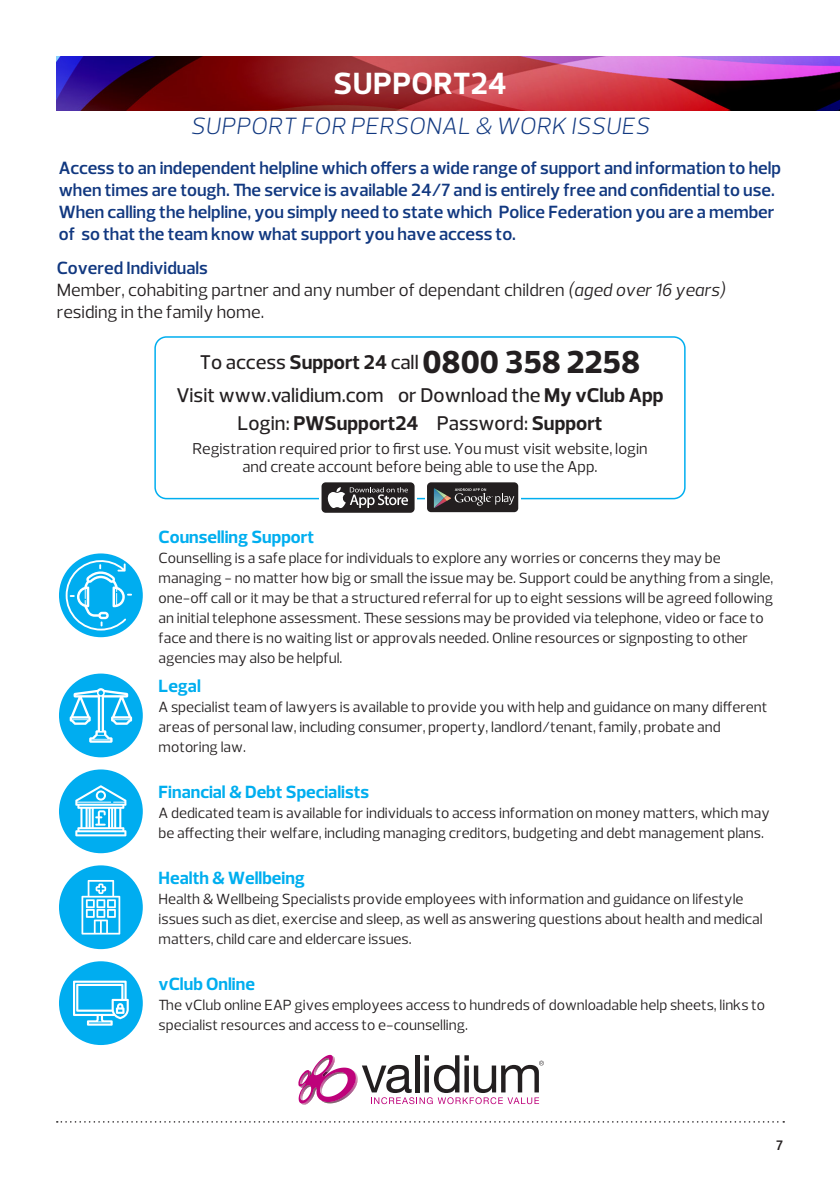
<style>
.page{position:relative;width:840px;height:1191px;background:#fff}
.page>*{position:absolute;margin:0;border:0;box-sizing:border-box;transform-origin:0 0}
.t1{font:700 31.2px "Prelo";letter-spacing:.015em;color:#fff}
.t2{font:italic 300 24px "Prelo";letter-spacing:.015em;color:#113880}
.t3{font:500 20.2px "Prelo";color:#231f20}
.t4{font:700 20.2px "Prelo";color:#231f20}
.t5{font:600 18px/22px "Prelo";color:#113880}
.t6{font:18px/22px "Prelo";color:#231f20}
.t7{font:700 18px "Prelo";color:#00aeef}
.t8{font:16px "Prelo";color:#231f20}
.t9{font:15px/20px "Prelo";color:#231f20}
.t10{font:600 14px "Prelo";color:#231f20}
.s1{font-style:italic}
.s2{font-weight:700}
.s3{font-weight:800;font-size:32.4px}
.s4{font-weight:500}
</style>
<div class="page">
<img style="left:57px;top:57px;width:782px;height:53px">
<svg style="left:57px;top:1121px;width:726px;height:1px"></svg>
<div style="left:154px;top:336px;width:531px;height:163px;border:2px solid #00aeef;border-radius:11px"></div>
<div style="left:59px;top:553px;width:84px;height:84px;background:#00adf0;border-radius:50%"></div>
<svg style="left:66px;top:556px;width:66px;height:74px"></svg>
<div style="left:59px;top:673px;width:84px;height:84px;background:#00adf0;border-radius:50%"></div>
<svg style="left:70px;top:688px;width:62px;height:54px"></svg>
<div style="left:59px;top:769px;width:84px;height:84px;background:#00adf0;border-radius:50%"></div>
<svg style="left:75px;top:785px;width:51px;height:51px"></svg>
<div style="left:59px;top:865px;width:84px;height:84px;background:#00adf0;border-radius:50%"></div>
<svg style="left:81px;top:880px;width:39px;height:54px"></svg>
<div style="left:59px;top:961px;width:84px;height:84px;background:#00adf0;border-radius:50%"></div>
<svg style="left:73px;top:980px;width:56px;height:45px"></svg>
<svg style="left:298px;top:1054px;width:57px;height:50px"></svg>
<svg style="left:362px;top:1055px;width:181px;height:49px"></svg>
<svg style="left:319px;top:494px;width:97px;height:5px"></svg>
<svg style="left:425px;top:494px;width:95px;height:5px"></svg>
<div style="left:321px;top:482px;width:93px;height:31px;background:#231f20;border-radius:4px"></div>
<svg style="left:327px;top:487px;width:81px;height:21px"></svg>
<div style="left:427px;top:482px;width:91px;height:30px;background:#231f20;border-radius:4px"></div>
<svg style="left:433px;top:488px;width:81px;height:20px"></svg>
<p class="t1" style="left:333px;top:64px;width:174px">SUPPORT24</p>
<p class="t2" style="left:190px;top:111px;width:460px">SUPPORT FOR PERSONAL &amp; WORK ISSUES</p>
<p class="t5" style="left:59px;top:157px;width:723px">Access to an independent helpline which offers a wide range of support and information to help when times are tough. The service is available 24/7 and is entirely free and confidential to use.<br>When calling the helpline, you simply need to state which Police Federation you are a member of so that the team know what support you have access to.</p>
<p class="t5" style="left:57px;top:257px;width:153px">Covered Individuals</p>
<p class="t6" style="left:57px;top:279px;width:669px">Member, cohabiting partner and any number of dependant children <span class="s1">(aged over 16 years) </span>residing in the family home.</p>
<p class="t3" style="left:200px;top:349px;width:441px">To access <span class="s2">Support 24</span> call <span class="s3">0800 358 2258</span></p>
<p class="t3" style="left:176px;top:382px;width:488px">Visit www.validium.com or Download the <span class="s2">My vClub App</span></p>
<p class="t4" style="left:237px;top:411px;width:366px"><span class="s4">Login:</span> PWSupport24 <span class="s4">Password:</span> Support</p>
<p class="t8" style="left:192px;top:438px;width:456px">Registration required prior to first use. You must visit website, login</p>
<p class="t8" style="left:242px;top:456px;width:356px">and create account before being able to use the App.</p>
<p class="t7" style="left:158px;top:526px;width:157px">Counselling Support</p>
<p class="t9" style="left:158px;top:548px;width:616px">Counselling is a safe place for individuals to explore any worries or concerns they may be managing - no matter how big or small the issue may be. Support could be anything from a single, one-off call or it may be that a structured referral for up to eight sessions will be agreed following an initial telephone assessment. These sessions may be provided via telephone, video or face to face and there is no waiting list or approvals needed. Online resources or signposting to other agencies may also be helpful.</p>
<p class="t7" style="left:158px;top:675px;width:44px">Legal</p>
<p class="t9" style="left:158px;top:697px;width:610px">A specialist team of lawyers is available to provide you with help and guidance on many different areas of personal law, including consumer, property, landlord/tenant, family, probate and motoring law.</p>
<p class="t7" style="left:158px;top:781px;width:212px">Financial &amp; Debt Specialists</p>
<p class="t9" style="left:158px;top:803px;width:612px">A dedicated team is available for individuals to access information on money matters, which may be affecting their welfare, including managing creditors, budgeting and debt management plans.</p>
<p class="t7" style="left:158px;top:867px;width:148px">Health &amp; Wellbeing</p>
<p class="t9" style="left:158px;top:889px;width:605px">Health &amp; Wellbeing Specialists provide employees with information and guidance on lifestyle issues such as diet, exercise and sleep, as well as answering questions about health and medical matters, child care and eldercare issues.</p>
<p class="t7" style="left:158px;top:972px;width:98px">vClub Online</p>
<p class="t9" style="left:158px;top:995px;width:607px">The vClub online EAP gives employees access to hundreds of downloadable help sheets, links to specialist resources and access to e-counselling.</p>
<p class="t10" style="left:775px;top:1137px;width:8px">7</p>
</div>
